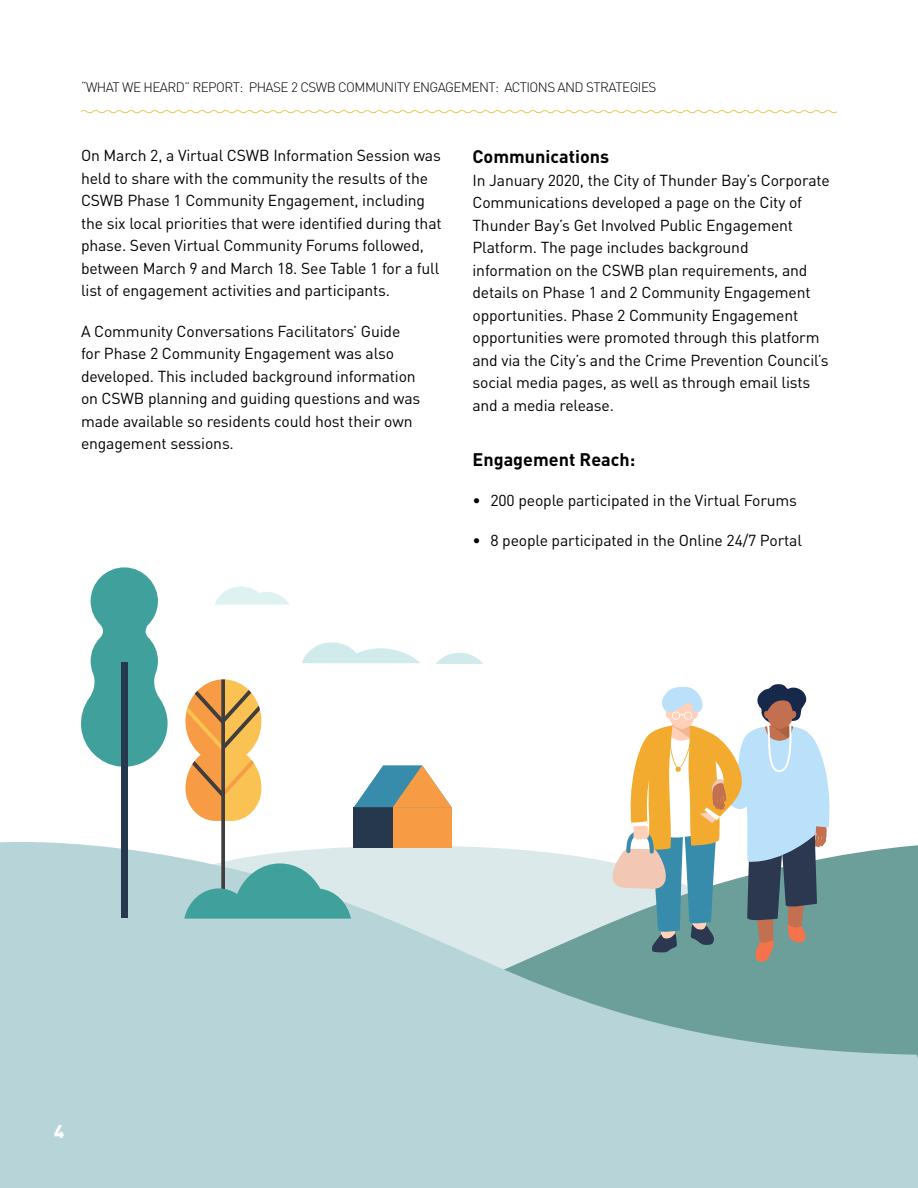
<style>
.page{position:relative;width:918px;height:1188px;background:#fff}
.page>*{position:absolute;margin:0;border:0;box-sizing:border-box;transform-origin:0 0}
.Normal__Web{font:700 18px "DIN";color:#000}
.t1{font:900 18px "DIN";color:#fff}
.Normal__Web-2{font:15.75px/22.5px "DIN";letter-spacing:-.01em;color:#000}
.t2{font:300 13.5px "DIN";letter-spacing:-.04em;color:#000}
</style>
<div class="page">
<svg style="left:80px;top:110px;width:757px;height:4px"></svg>
<svg style="left:0;top:825px;width:918px;height:363px;background:#b1cfd2"></svg>
<svg style="left:81px;top:567px;width:87px;height:202px"></svg>
<div style="left:121px;top:662px;width:6px;height:255px;background:#26384d"></div>
<svg style="left:599px;top:684px;width:232px;height:278px"></svg>
<svg style="left:215px;top:587px;width:74px;height:18px"></svg>
<svg style="left:302px;top:642px;width:118px;height:21px"></svg>
<svg style="left:436px;top:653px;width:47px;height:11px"></svg>
<svg style="left:184px;top:679px;width:268px;height:240px"></svg>
<p class="t2" style="left:81px;top:79px;width:577px">“WHAT WE HEARD” REPORT: PHASE 2 CSWB COMMUNITY ENGAGEMENT: ACTIONS AND STRATEGIES</p>
<p class="Normal__Web-2" style="left:81px;top:144px;width:362px">On March 2, a Virtual CSWB Information Session was held to share with the community the results of the CSWB Phase 1 Community Engagement, including the six local priorities that were identified during that phase. Seven Virtual Community Forums followed, between March 9 and March 18. See Table 1 for a full list of engagement activities and participants.</p>
<p class="Normal__Web-2" style="left:81px;top:320px;width:341px">A Community Conversations Facilitators’ Guide for Phase 2 Community Engagement was also developed. This included background information on CSWB planning and guiding questions and was made available so residents could host their own engagement sessions.</p>
<p class="Normal__Web" style="left:472px;top:145px;width:138px">Communications</p>
<p class="Normal__Web-2" style="left:472px;top:169px;width:359px">In January 2020, the City of Thunder Bay’s Corporate Communications developed a page on the City of Thunder Bay’s Get Involved Public Engagement Platform. The page includes background information on the CSWB plan requirements, and details on Phase 1 and 2 Community Engagement opportunities. Phase 2 Community Engagement opportunities were promoted through this platform and via the City’s and the Crime Prevention Council’s social media pages, as well as through email lists and a media release.</p>
<p class="Normal__Web" style="left:472px;top:448px;width:164px">Engagement Reach:</p>
<p class="Normal__Web-2" style="left:472px;top:488px;width:326px">• 200 people participated in the Virtual Forums</p>
<p class="Normal__Web-2" style="left:472px;top:529px;width:331px">• 8 people participated in the Online 24/7 Portal</p>
<p class="t1" style="left:54px;top:1119px;width:12px">4</p>
</div>
